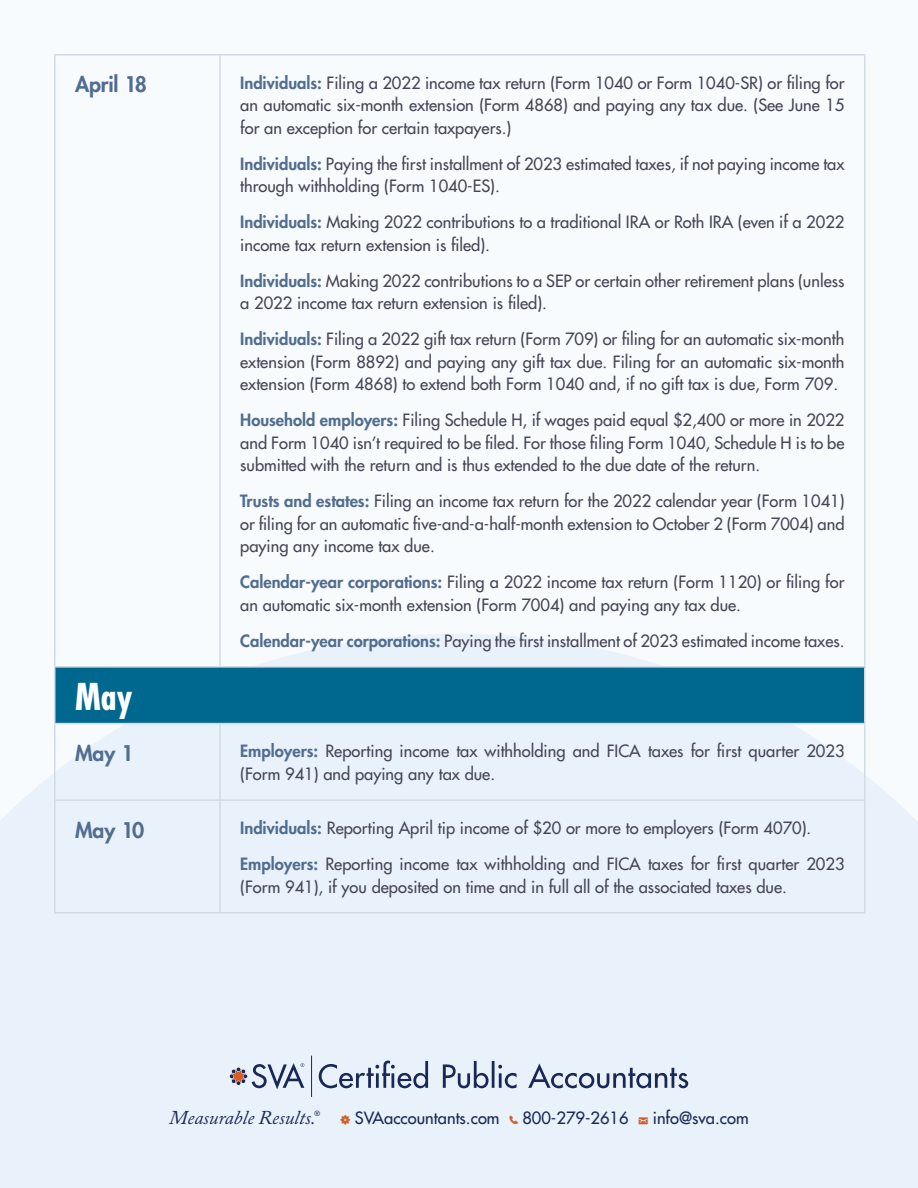
<style>
.page{position:relative;width:918px;height:1188px;background:#f8fbfe}
.page>*{position:absolute;margin:0;border:0;box-sizing:border-box;transform-origin:0 0}
.t1{font:700 condensed 36px "Futura Std";color:#fff}
.t2{font:800 21px "Futura Std";letter-spacing:-.005em;color:#516d8f}
.t3{font:italic 19.5px "Adobe Caslon Pro";color:#1a2857}
.t4{font:500 16.5px/22.5px "Futura Std";color:#454555}
.t5{font:500 16.5px "Futura Std";color:#1a2857}
.t6{font:500 7.05px "Futura Std";color:#1a2857}
.s1{font-weight:800;color:#516d8f}
</style>
<div class="page">
<svg style="left:0;top:634px;width:918px;height:554px;fill:#e9f2fb"></svg>
<svg style="left:230px;top:1056px;width:458px;height:41px"></svg>
<div style="left:55px;top:667px;width:810px;height:57px;background:#00688f"></div>
<hr style="left:54px;top:56px;width:2px;height:610px;background:#d2dae4">
<hr style="left:219px;top:56px;width:2px;height:610px;background:#d2dae4">
<hr style="left:864px;top:56px;width:2px;height:610px;background:#d2dae4">
<hr style="left:54px;top:724px;width:2px;height:75px;background:#d2dae4">
<hr style="left:219px;top:724px;width:2px;height:75px;background:#d2dae4">
<hr style="left:864px;top:724px;width:2px;height:75px;background:#d2dae4">
<hr style="left:54px;top:801px;width:2px;height:111px;background:#d2dae4">
<hr style="left:219px;top:801px;width:2px;height:111px;background:#d2dae4">
<hr style="left:864px;top:801px;width:2px;height:111px;background:#d2dae4">
<hr style="left:54px;top:54px;width:166px;height:2px;background:#d2dae4">
<hr style="left:220px;top:54px;width:646px;height:2px;background:#d2dae4">
<hr style="left:54px;top:666px;width:166px;height:2px;background:#d2dae4">
<hr style="left:54px;top:668px;width:2px;height:55px;background:#d2dae4">
<hr style="left:220px;top:666px;width:646px;height:2px;background:#d2dae4">
<hr style="left:864px;top:668px;width:2px;height:55px;background:#d2dae4">
<hr style="left:54px;top:723px;width:166px;height:1px;background:#d2dae4">
<hr style="left:220px;top:723px;width:646px;height:1px;background:#d2dae4">
<hr style="left:54px;top:799px;width:166px;height:2px;background:#d2dae4">
<hr style="left:220px;top:799px;width:646px;height:2px;background:#d2dae4">
<hr style="left:54px;top:912px;width:166px;height:2px;background:#d2dae4">
<hr style="left:220px;top:912px;width:646px;height:2px;background:#d2dae4">
<p class="t2" style="left:75px;top:71px;width:74px">April 18</p>
<p class="t4" style="left:240px;top:71px;width:606px;text-align:justify"><span class="s1">Individuals:</span> Filing a 2022 income tax return (Form 1040 or Form 1040-SR) or filing for an automatic six-month extension (Form 4868) and paying any tax due. (See June 15 for an exception for certain taxpayers.)</p>
<p class="t4" style="left:240px;top:152px;width:606px"><span class="s1">Individuals:</span> Paying the first installment of 2023 estimated taxes, if not paying income tax through withholding (Form 1040-ES).</p>
<p class="t4" style="left:240px;top:211px;width:606px"><span class="s1">Individuals:</span> Making 2022 contributions to a traditional IRA or Roth IRA (even if a 2022 income tax return extension is filed).</p>
<p class="t4" style="left:240px;top:269px;width:606px"><span class="s1">Individuals:</span> Making 2022 contributions to a SEP or certain other retirement plans (unless a 2022 income tax return extension is filed).</p>
<p class="t4" style="left:240px;top:328px;width:606px;text-align:justify"><span class="s1">Individuals:</span> Filing a 2022 gift tax return (Form 709) or filing for an automatic six-month extension (Form 8892) and paying any gift tax due. Filing for an automatic six-month extension (Form 4868) to extend both Form 1040 and, if no gift tax is due, Form 709.</p>
<p class="t4" style="left:240px;top:409px;width:606px;text-align:justify"><span class="s1">Household employers:</span> Filing Schedule H, if wages paid equal $2,400 or more in 2022 and Form 1040 isn’t required to be filed. For those filing Form 1040, Schedule H is to be submitted with the return and is thus extended to the due date of the return.</p>
<p class="t4" style="left:240px;top:490px;width:606px;text-align:justify"><span class="s1">Trusts and estates:</span> Filing an income tax return for the 2022 calendar year (Form 1041) or filing for an automatic five-and-a-half-month extension to October 2 (Form 7004) and paying any income tax due.</p>
<p class="t4" style="left:240px;top:571px;width:606px"><span class="s1">Calendar-year corporations:</span> Filing a 2022 income tax return (Form 1120) or filing for an automatic six-month extension (Form 7004) and paying any tax due.</p>
<p class="t4" style="left:240px;top:629px;width:606px"><span class="s1">Calendar-year corporations:</span> Paying the first installment of 2023 estimated income taxes.</p>
<h1 class="t1" style="left:75px;top:674px;width:59px">May</h1>
<p class="t2" style="left:75px;top:740px;width:60px">May 1</p>
<p class="t4" style="left:240px;top:740px;width:606px"><span class="s1">Employers:</span> Reporting income tax withholding and FICA taxes for first quarter 2023 (Form 941) and paying any tax due.</p>
<p class="t2" style="left:75px;top:817px;width:71px">May 10</p>
<p class="t4" style="left:240px;top:810px;width:606px;line-height:36px"><span class="s1">Individuals:</span> Reporting April tip income of $20 or more to employers (Form 4070).<br><span class="s1">Employers:</span> Reporting income tax withholding and FICA taxes for first quarter 2023</p>
<p class="t4" style="left:240px;top:875px;width:548px">(Form 941), if you deposited on time and in full all of the associated taxes due.</p>
<p class="t3" style="left:169px;top:1106px;width:148px">Measurable Results.</p>
<p class="t6" style="left:314px;top:1109px;width:7px">®</p>
<p class="t5" style="left:340px;top:1108px;width:410px"><sub>E</sub> SVAaccountants.com <sub>A</sub> 800-279-2616 <sub>m</sub> info@sva.com</p>
</div>
